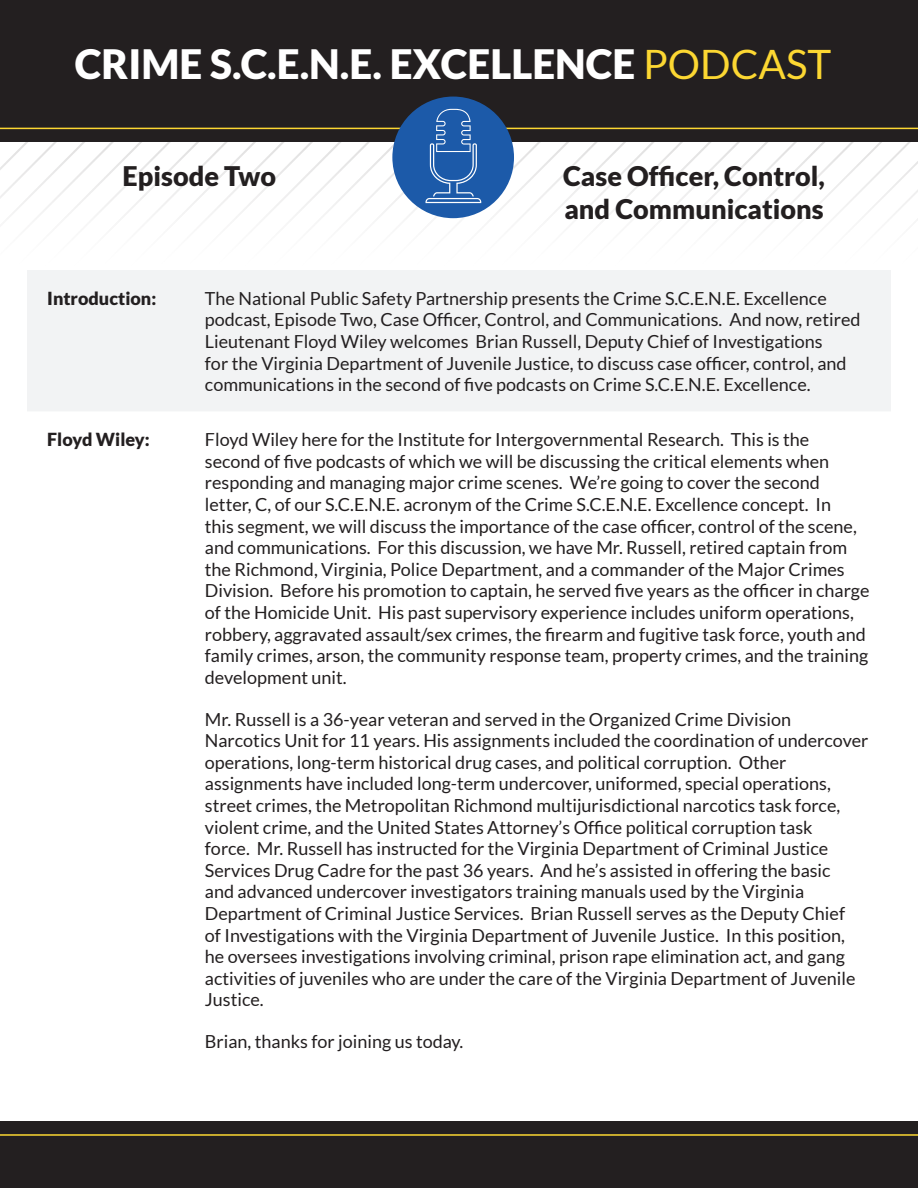
<style>
.page{position:relative;width:918px;height:1188px;background:#fff}
.page>*{position:absolute;margin:0;border:0;box-sizing:border-box;transform-origin:0 0}
.t1{font:900 40.5px "Lato";color:#fff}
.t2{font:900 27px/32.4px "Lato";color:#231f20}
.main_text{font:18px/21.6px "Lato";color:#231f20}
.name_column{font:900 18px "Lato";color:#231f20}
.s1{font-weight:400;color:#fcd732}
</style>
<div class="page">
<img style="left:0;top:141px;width:918px;height:78px">
<div style="left:0;top:0;width:918px;height:141px;background:#231f20"></div>
<hr style="left:0;top:128px;width:918px;height:1px;background:#fcd732">
<div style="left:0;top:1122px;width:918px;height:66px;background:#231f20"></div>
<hr style="left:0;top:1134px;width:918px;height:2px;background:#fcd732">
<div style="left:392px;top:97px;width:122px;height:121px;background:#1c5aa9;border-radius:50%"></div>
<svg style="left:426px;top:109px;width:55px;height:94px"></svg>
<div style="left:27px;top:270px;width:864px;height:141px;background:#f2f3f4"></div>
<h1 class="t1" style="left:75px;top:41px;width:758px">CRIME S.C.E.N.E. EXCELLENCE <span class="s1">PODCAST</span></h1>
<h2 class="t2" style="left:123px;top:160px;width:155px">Episode Two</h2>
<h2 class="t2" style="left:563px;top:160px;width:263px">Case Officer, Control, and Communications</h2>
<p class="name_column" style="left:47px;top:288px;width:111px">Introduction:</p>
<p class="main_text" style="left:205px;top:287px;width:657px">The National Public Safety Partnership presents the Crime S.C.E.N.E. Excellence podcast, Episode Two, Case Officer, Control, and Communications. And now, retired Lieutenant Floyd Wiley welcomes Brian Russell, Deputy Chief of Investigations<br>for the Virginia Department of Juvenile Justice, to discuss case officer, control, and communications in the second of five podcasts on Crime S.C.E.N.E. Excellence.</p>
<p class="name_column" style="left:47px;top:429px;width:104px">Floyd Wiley:</p>
<p class="main_text" style="left:205px;top:429px;width:666px">Floyd Wiley here for the Institute for Intergovernmental Research. This is the second of five podcasts of which we will be discussing the critical elements when responding and managing major crime scenes. We’re going to cover the second letter, C, of our S.C.E.N.E. acronym of the Crime S.C.E.N.E. Excellence concept. In<br>this segment, we will discuss the importance of the case officer, control of the scene, and communications. For this discussion, we have Mr. Russell, retired captain from the Richmond, Virginia, Police Department, and a commander of the Major Crimes Division. Before his promotion to captain, he served five years as the officer in charge of the Homicide Unit. His past supervisory experience includes uniform operations, robbery, aggravated assault/sex crimes, the firearm and fugitive task force, youth and family crimes, arson, the community response team, property crimes, and the training development unit.</p>
<p class="main_text" style="left:205px;top:708px;width:665px">Mr. Russell is a 36-year veteran and served in the Organized Crime Division Narcotics Unit for 11 years. His assignments included the coordination of undercover operations, long-term historical drug cases, and political corruption. Other assignments have included long-term undercover, uniformed, special operations, street crimes, the Metropolitan Richmond multijurisdictional narcotics task force, violent crime, and the United States Attorney’s Office political corruption task<br>force. Mr. Russell has instructed for the Virginia Department of Criminal Justice Services Drug Cadre for the past 36 years. And he’s assisted in offering the basic<br>and advanced undercover investigators training manuals used by the Virginia Department of Criminal Justice Services. Brian Russell serves as the Deputy Chief<br>of Investigations with the Virginia Department of Juvenile Justice. In this position, he oversees investigations involving criminal, prison rape elimination act, and gang activities of juveniles who are under the care of the Virginia Department of Juvenile Justice.</p>
<p class="main_text" style="left:205px;top:1031px;width:260px">Brian, thanks for joining us today.</p>
</div>
